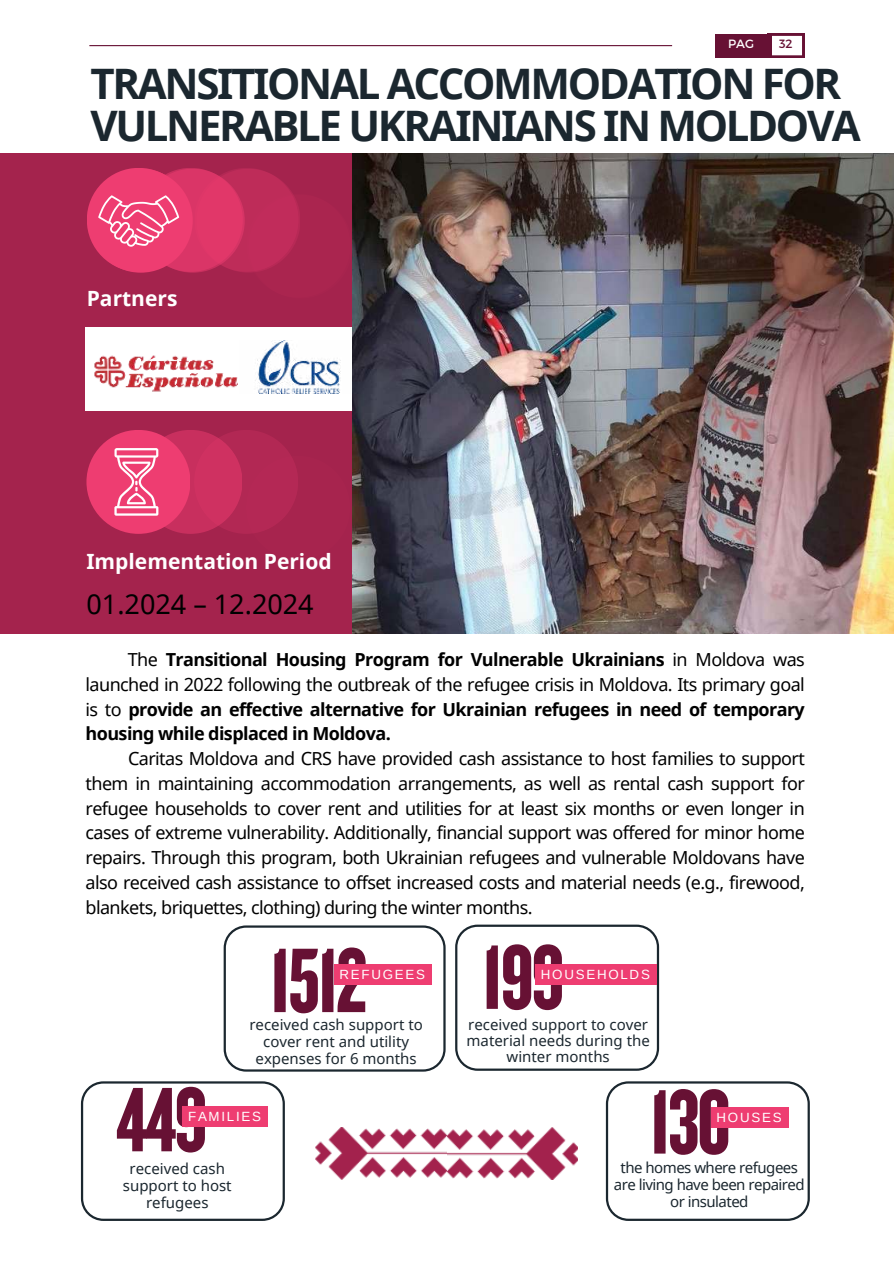
<style>
.page{position:relative;width:894px;height:1264px;background:#fff}
.page>*{position:absolute;margin:0;border:0;box-sizing:border-box;transform-origin:0 0}
.t1{font:95.1px "Knockout 68";letter-spacing:-.03em;color:#671134}
.t2{font:700 42px/41.7px "Noto Sans";letter-spacing:-.055em;color:#1b272f}
.t3{font:27px "Noto Sans";color:#000}
.t4{font:700 21px "Noto Sans";color:#fff}
.t5{font:18px/24.8px "Noto Sans";letter-spacing:-.03em;color:#000;text-align:justify}
.t6{font:700 18px/24.8px "Noto Sans";letter-spacing:-.03em;color:#000;text-align:justify}
.t7{font:15px/16.8px "Noto Sans";color:#1b272f;text-align:center}
.t8{font:15px/16.8px "Noto Sans";letter-spacing:-.035em;color:#1b272f;text-align:center}
.t9{font:13.35px "Arimo";letter-spacing:.13em;color:#fff}
.t10{font:12px "Montserrat";color:#fff}
.t11{font:12px "Montserrat";color:#671134}
.s1{font-weight:400}
</style>
<div class="page">
<div style="left:715px;top:34px;width:56px;height:24px;background:#671134"></div>
<svg style="left:771px;top:34px;width:33px;height:23px"></svg>
<hr style="left:89px;top:45px;width:583px;height:1px;background:#671134">
<div style="left:0;top:153px;width:893px;height:481px;background:#a4234d"></div>
<div style="left:85px;top:327px;width:288px;height:84px;background:#fff"></div>
<div style="left:87px;top:168px;width:104px;height:104px;background:#ee3d71;border-radius:50%"></div>
<div style="left:86px;top:430px;width:104px;height:104px;background:#ee3d71;border-radius:50%"></div>
<svg style="left:138px;top:430px;width:104px;height:104px"></svg>
<svg style="left:194px;top:430px;width:104px;height:104px;fill:#cf3161"></svg>
<div style="left:246px;top:456px;width:104px;height:103px;background:linear-gradient(to right,#b42855,#a4234c);border-radius:50%"></div>
<svg style="left:114px;top:448px;width:44px;height:67px"></svg>
<img style="left:352px;top:153px;width:541px;height:481px">
<div style="left:89px;top:169px;width:104px;height:104px;background:#ee3d71;border-radius:50%"></div>
<div style="left:141px;top:169px;width:104px;height:104px;background:linear-gradient(to bottom,#e5396c,#e1386b);border-radius:50%"></div>
<svg style="left:196px;top:169px;width:104px;height:104px;fill:#db3567"></svg>
<svg style="left:248px;top:195px;width:104px;height:103px"></svg>
<svg style="left:98px;top:194px;width:81px;height:53px"></svg>
<svg style="left:455px;top:924px;width:203px;height:146px"></svg>
<svg style="left:223px;top:925px;width:222px;height:146px"></svg>
<svg style="left:81px;top:1081px;width:204px;height:139px"></svg>
<img style="left:94px;top:355px;width:144px;height:37px">
<img style="left:255px;top:341px;width:121px;height:52px">
<svg style="left:605px;top:1081px;width:204px;height:139px"></svg>
<img style="left:315px;top:1127px;width:262px;height:52px">
<div style="left:535px;top:964px;width:121px;height:20px;background:#ee3d71"></div>
<div style="left:334px;top:964px;width:98px;height:20px;background:#ee3d71"></div>
<div style="left:183px;top:1106px;width:85px;height:20px;background:#ee3d71"></div>
<div style="left:711px;top:1107px;width:77px;height:20px;background:#ee3d71"></div>
<p class="t10" style="left:728px;top:36px;width:27px">PAG</p>
<p class="t11" style="left:779px;top:36px;width:15px">32</p>
<h2 class="t2" style="left:90px;top:62px;width:771px">TRANSITIONAL ACCOMMODATION FOR<br>VULNERABLE UKRAINIANS IN MOLDOVA</h2>
<p class="t4" style="left:87px;top:284px;width:92px">Partners</p>
<p class="t4" style="left:86px;top:546px;width:247px">Implementation Period</p>
<h3 class="t3" style="left:86px;top:585px;width:229px">01.2024 – 12.2024</h3>
<p class="t6" style="left:85px;top:646px;width:720px;text-indent:42px"><span class="s1">The</span> Transitional Housing Program for Vulnerable Ukrainians <span class="s1">in Moldova was launched in 2022 following the outbreak of the refugee crisis in Moldova. Its primary goal is to</span> provide an effective alternative for Ukrainian refugees in need of temporary housing while displaced in Moldova.</p>
<p class="t5" style="left:85px;top:745px;width:720px;text-indent:42px">Caritas Moldova and CRS have provided cash assistance to host families to support them in maintaining accommodation arrangements, as well as rental cash support for refugee households to cover rent and utilities for at least six months or even longer in cases of extreme vulnerability. Additionally, financial support was offered for minor home repairs. Through this program, both Ukrainian refugees and vulnerable Moldovans have also received cash assistance to offset increased costs and material needs (e.g., firewood, blankets, briquettes, clothing) during the winter months.</p>
<h1 class="t1" style="left:269px;top:922px;width:100px">1512</h1>
<p class="t9" style="left:339px;top:966px;width:87px">REFUGEES</p>
<p class="t7" style="left:249px;top:1015px;width:175px">received cash support to cover rent and utility expenses for 6 months</p>
<h1 class="t1" style="left:116px;top:1061px;width:93px">449</h1>
<p class="t9" style="left:188px;top:1107px;width:74px">FAMILIES</p>
<p class="t7" style="left:123px;top:1159px;width:110px">received cash support to host refugees</p>
<h1 class="t1" style="left:481px;top:919px;width:85px">199</h1>
<p class="t9" style="left:541px;top:965px;width:110px">HOUSEHOLDS</p>
<p class="t7" style="left:466px;top:1016px;width:185px;line-height:15.8px">received support to cover material needs during the winter months</p>
<h1 class="t1" style="left:648px;top:1064px;width:83px">130</h1>
<p class="t9" style="left:716px;top:1109px;width:66px">HOUSES</p>
<p class="t8" style="left:613px;top:1158px;width:192px">the homes where refugees are living have been repaired or insulated</p>
</div>
